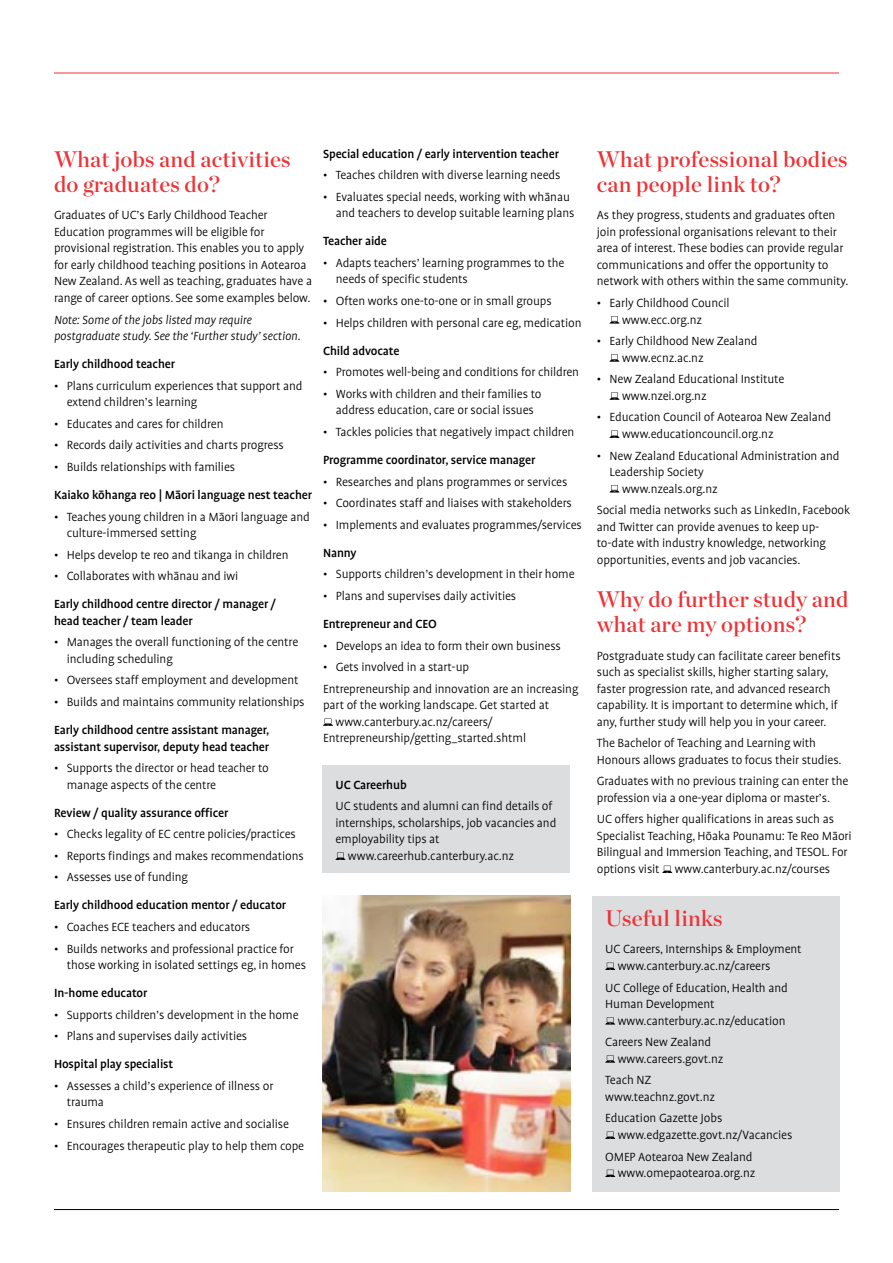
<style>
.page{position:relative;width:893px;height:1263px;background:#fff}
.page>*{position:absolute;margin:0;border:0;box-sizing:border-box;transform-origin:0 0}
.t1{font:22.5px/25.5px "Chronicle Display Semi";letter-spacing:.01em;color:#ee3135}
.t2{font:300 13.5px/16.5px "Profile Pro";letter-spacing:-.01em;color:#000}
.t3{font:500 13.5px/16.5px "Profile Pro";letter-spacing:-.01em;color:#000}
.t4{font:italic 300 13.5px/16.5px "Profile Pro";letter-spacing:-.01em;color:#000}
</style>
<div class="page">
<div style="left:593px;top:895px;width:247px;height:296px;background:#dcddde"></div>
<svg style="left:605px;top:963px;width:10px;height:7px"></svg>
<svg style="left:605px;top:1017px;width:10px;height:7px"></svg>
<svg style="left:605px;top:1055px;width:10px;height:8px"></svg>
<svg style="left:605px;top:1131px;width:10px;height:8px"></svg>
<svg style="left:605px;top:1170px;width:10px;height:7px"></svg>
<svg style="left:323px;top:718px;width:10px;height:8px"></svg>
<svg style="left:610px;top:316px;width:9px;height:8px"></svg>
<svg style="left:610px;top:354px;width:9px;height:8px"></svg>
<svg style="left:610px;top:392px;width:9px;height:8px"></svg>
<svg style="left:610px;top:431px;width:9px;height:7px"></svg>
<svg style="left:610px;top:485px;width:9px;height:7px"></svg>
<svg style="left:662px;top:866px;width:10px;height:7px"></svg>
<div style="left:323px;top:765px;width:247px;height:108px;background:#dcddde"></div>
<svg style="left:335px;top:852px;width:10px;height:8px"></svg>
<hr style="left:54px;top:73px;width:785px;height:1px;background:#ee3135">
<hr style="left:54px;top:1209px;width:785px;height:1px;background:#000">
<img style="left:323px;top:895px;width:247px;height:296px">
<h1 class="t1" style="left:54px;top:145px;width:238px">What jobs and activities do graduates do?</h1>
<p class="t2" style="left:54px;top:208px;width:260px">Graduates of UC’s Early Childhood Teacher Education programmes will be eligible for provisional registration. This enables you to apply for early childhood teaching positions in Aotearoa New Zealand. As well as teaching, graduates have a range of career options. See some examples below.</p>
<p class="t4" style="left:54px;top:312px;width:248px">Note: Some of the jobs listed may require postgraduate study. See the ‘Further study’ section.</p>
<p class="t3" style="left:54px;top:356px;width:123px">Early childhood teacher</p>
<p class="t2" style="left:67px;top:378px;width:237px;text-indent:-13px">• Plans curriculum experiences that support and extend children’s learning</p>
<p class="t2" style="left:54px;top:416px;width:171px">• Educates and cares for children</p>
<p class="t2" style="left:54px;top:438px;width:231px">• Records daily activities and charts progress</p>
<p class="t2" style="left:54px;top:459px;width:183px">• Builds relationships with families</p>
<p class="t3" style="left:54px;top:487px;width:260px">Kaiako kōhanga reo | Māori language nest teacher</p>
<p class="t2" style="left:67px;top:509px;width:245px;text-indent:-13px">• Teaches young children in a Māori language and culture-immersed setting</p>
<p class="t2" style="left:54px;top:547px;width:236px">• Helps develop te reo and tikanga in children</p>
<p class="t2" style="left:54px;top:568px;width:186px">• Collaborates with whānau and iwi</p>
<p class="t3" style="left:54px;top:596px;width:224px">Early childhood centre director / manager / head teacher / team leader</p>
<p class="t2" style="left:67px;top:635px;width:233px;text-indent:-13px">• Manages the overall functioning of the centre including scheduling</p>
<p class="t2" style="left:54px;top:673px;width:246px">• Oversees staff employment and development</p>
<p class="t2" style="left:54px;top:694px;width:252px">• Builds and maintains community relationships</p>
<p class="t3" style="left:54px;top:722px;width:217px">Early childhood centre assistant manager, assistant supervisor, deputy head teacher</p>
<p class="t2" style="left:67px;top:760px;width:204px;text-indent:-13px">• Supports the director or head teacher to manage aspects of the centre</p>
<p class="t3" style="left:54px;top:805px;width:176px">Review / quality assurance officer</p>
<p class="t2" style="left:54px;top:826px;width:243px">• Checks legality of EC centre policies/practices</p>
<p class="t2" style="left:54px;top:848px;width:251px">• Reports findings and makes recommendations</p>
<p class="t2" style="left:54px;top:870px;width:136px">• Assesses use of funding</p>
<p class="t3" style="left:54px;top:897px;width:234px">Early childhood education mentor / educator</p>
<p class="t2" style="left:54px;top:919px;width:198px">• Coaches ECE teachers and educators</p>
<p class="t2" style="left:67px;top:941px;width:241px;text-indent:-13px">• Builds networks and professional practice for those working in isolated settings eg, in homes</p>
<p class="t3" style="left:54px;top:985px;width:95px">In-home educator</p>
<p class="t2" style="left:54px;top:1007px;width:246px">• Supports children’s development in the home</p>
<p class="t2" style="left:54px;top:1028px;width:195px">• Plans and supervises daily activities</p>
<p class="t3" style="left:54px;top:1056px;width:121px">Hospital play specialist</p>
<p class="t2" style="left:67px;top:1078px;width:208px;text-indent:-13px">• Assesses a child’s experience of illness or trauma</p>
<p class="t2" style="left:54px;top:1116px;width:236px">• Ensures children remain active and socialise</p>
<p class="t2" style="left:54px;top:1138px;width:252px">• Encourages therapeutic play to help them cope</p>
<p class="t3" style="left:323px;top:146px;width:237px">Special education / early intervention teacher</p>
<p class="t2" style="left:323px;top:167px;width:239px">• Teaches children with diverse learning needs</p>
<p class="t2" style="left:336px;top:189px;width:240px;text-indent:-13px">• Evaluates special needs, working with whānau and teachers to develop suitable learning plans</p>
<p class="t3" style="left:323px;top:233px;width:65px">Teacher aide</p>
<p class="t2" style="left:336px;top:255px;width:230px;text-indent:-13px">• Adapts teachers’ learning programmes to the needs of specific students</p>
<p class="t2" style="left:323px;top:293px;width:230px">• Often works one-to-one or in small groups</p>
<p class="t2" style="left:323px;top:315px;width:260px">• Helps children with personal care eg, medication</p>
<p class="t3" style="left:323px;top:343px;width:78px">Child advocate</p>
<p class="t2" style="left:323px;top:364px;width:258px">• Promotes well-being and conditions for children</p>
<p class="t2" style="left:323px;top:386px;width:220px;text-align:center">• Works with children and their families to address education, care or social issues</p>
<p class="t2" style="left:323px;top:424px;width:253px">• Tackles policies that negatively impact children</p>
<p class="t3" style="left:323px;top:452px;width:214px">Programme coordinator, service manager</p>
<p class="t2" style="left:323px;top:474px;width:246px">• Researches and plans programmes or services</p>
<p class="t2" style="left:323px;top:495px;width:250px">• Coordinates staff and liaises with stakeholders</p>
<p class="t2" style="left:323px;top:517px;width:260px">• Implements and evaluates programmes/services</p>
<p class="t3" style="left:323px;top:545px;width:35px">Nanny</p>
<p class="t2" style="left:323px;top:567px;width:253px">• Supports children’s development in their home</p>
<p class="t2" style="left:323px;top:588px;width:195px">• Plans and supervises daily activities</p>
<p class="t3" style="left:323px;top:616px;width:115px">Entrepreneur and CEO</p>
<p class="t2" style="left:323px;top:638px;width:239px">• Develops an idea to form their own business</p>
<p class="t2" style="left:323px;top:657px;width:257px;line-height:21.6px">• Gets involved in a start-up<br>Entrepreneurship and innovation are an increasing</p>
<p class="t2" style="left:323px;top:697px;width:228px">part of the working landscape. Get started at</p>
<p class="t2" style="left:335px;top:714px;width:159px">www.canterbury.ac.nz/careers/</p>
<p class="t2" style="left:323px;top:730px;width:205px">Entrepreneurship/getting_started.shtml</p>
<p class="t3" style="left:335px;top:777px;width:73px">UC Careerhub</p>
<p class="t2" style="left:335px;top:799px;width:218px">UC students and alumni can find details of</p>
<p class="t2" style="left:335px;top:815px;width:222px">internships, scholarships, job vacancies and</p>
<p class="t2" style="left:335px;top:832px;width:106px">employability tips at</p>
<p class="t2" style="left:348px;top:848px;width:168px">www.careerhub.canterbury.ac.nz</p>
<h1 class="t1" style="left:597px;top:145px;width:252px">What professional bodies can people link to?</h1>
<p class="t2" style="left:597px;top:208px;width:253px">As they progress, students and graduates often join professional organisations relevant to their area of interest. These bodies can provide regular communications and offer the opportunity to network with others within the same community.</p>
<p class="t2" style="left:597px;top:295px;width:134px;text-align:center">• Early Childhood Council www.ecc.org.nz</p>
<p class="t2" style="left:622px;top:333px;width:137px;text-indent:-25px">• Early Childhood New Zealand www.ecnz.ac.nz</p>
<p class="t2" style="left:622px;top:371px;width:164px;text-indent:-25px">• New Zealand Educational Institute www.nzei.org.nz</p>
<p class="t2" style="left:622px;top:410px;width:211px;text-indent:-25px">• Education Council of Aotearoa New Zealand www.educationcouncil.org.nz</p>
<p class="t2" style="left:597px;top:448px;width:244px">• New Zealand Educational Administration and</p>
<p class="t2" style="left:610px;top:464px;width:96px">Leadership Society</p>
<p class="t2" style="left:622px;top:481px;width:97px">www.nzeals.org.nz</p>
<p class="t2" style="left:597px;top:502px;width:255px">Social media networks such as LinkedIn, Facebook and Twitter can provide avenues to keep up&shy;to-date with industry knowledge, networking opportunities, events and job vacancies.</p>
<h1 class="t1" style="left:597px;top:585px;width:253px">Why do further study and what are my options?</h1>
<p class="t2" style="left:597px;top:648px;width:245px">Postgraduate study can facilitate career benefits such as specialist skills, higher starting salary, faster progression rate, and advanced research capability. It is important to determine which, if any, further study will help you in your career.</p>
<p class="t2" style="left:597px;top:735px;width:246px">The Bachelor of Teaching and Learning with<br>Honours allows graduates to focus their studies.</p>
<p class="t2" style="left:597px;top:773px;width:253px">Graduates with no previous training can enter the profession via a one-year diploma or master’s.</p>
<p class="t2" style="left:597px;top:812px;width:256px">UC offers higher qualifications in areas such as Specialist Teaching, Hōaka Pounamu: Te Reo Māori Bilingual and Immersion Teaching, and TESOL. For options visit www.canterbury.ac.nz/courses</p>
<h1 class="t1" style="left:605px;top:904px;width:119px">Useful links</h1>
<p class="t2" style="left:618px;top:942px;width:185px;text-indent:-12px">UC Careers, Internships &amp; Employment www.canterbury.ac.nz/careers</p>
<p class="t2" style="left:605px;top:980px;width:184px">UC College of Education, Health and<br>Human Development</p>
<p class="t2" style="left:605px;top:1010px;width:182px;line-height:21.6px;text-indent:12px">www.canterbury.ac.nz/education<br>Careers New Zealand</p>
<p class="t2" style="left:605px;top:1048px;width:120px;line-height:21.6px;text-indent:12px">www.careers.govt.nz<br>Teach NZ</p>
<p class="t2" style="left:605px;top:1086px;width:119px;line-height:21.6px">www.teachnz.govt.nz<br>Education Gazette Jobs</p>
<p class="t2" style="left:605px;top:1124px;width:189px;line-height:21.6px;text-indent:12px">www.edgazette.govt.nz/Vacancies<br>OMEP Aotearoa New Zealand</p>
<p class="t2" style="left:618px;top:1165px;width:139px">www.omepaotearoa.org.nz</p>
</div>
